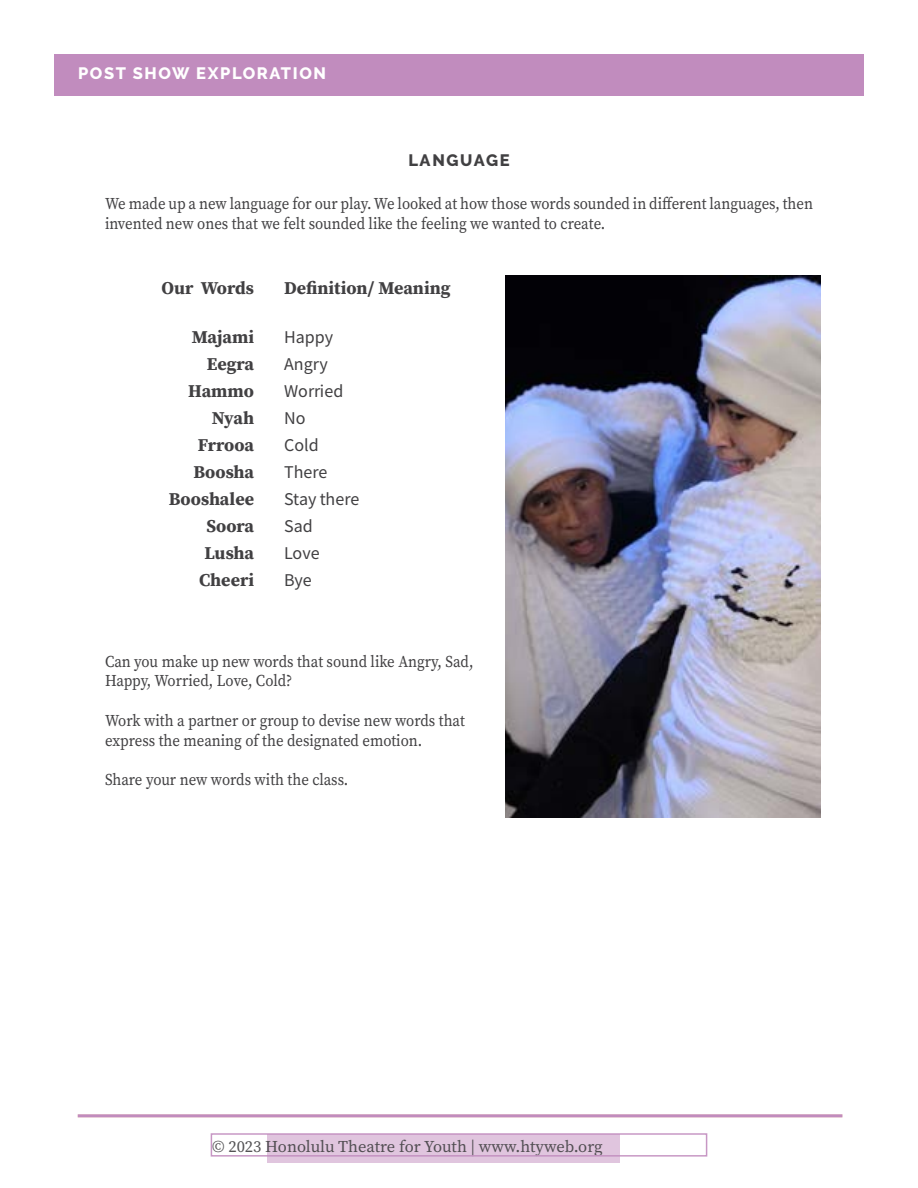
<style>
.page{position:relative;width:918px;height:1188px;background:#fff}
.page>*{position:absolute;margin:0;border:0;box-sizing:border-box;transform-origin:0 0}
.t1{font:700 18px/27px "Source Serif Pro";color:#414042;text-align:right}
.t2{font:18px/27px "Source Sans Variable";color:#414042}
.t3{font:16.5px/19.8px "Source Serif Pro";color:#414042;scale:.9 1}
.t4{font:16.5px "Source Serif Pro";color:#414042}
.t5{font:800 16.5px "Raleway";letter-spacing:.1em;color:#fff}
.t6{font:800 16.5px "Raleway";letter-spacing:.1em;color:#414042}
</style>
<div class="page">
<hr style="left:78px;top:1114px;width:764px;height:3px;background:#c18cbe">
<div style="left:268px;top:1134px;width:352px;height:28px;background:#e0c5de"></div>
<div style="left:211px;top:1133px;width:496px;height:24px;border:2px solid #c18cbe"></div>
<img style="left:506px;top:276px;width:315px;height:541px">
<div style="left:54px;top:54px;width:810px;height:41px;background:#c18cbe"></div>
<p class="t5" style="left:78px;top:63px;width:250px">POST SHOW EXPLORATION</p>
<p class="t6" style="left:408px;top:150px;width:103px">LANGUAGE</p>
<p class="t3" style="left:105px;top:194px;width:788px">We made up a new language for our play. We looked at how those words sounded in different languages, then invented new ones that we felt sounded like the feeling we wanted to create.</p>
<p class="t1" style="left:162px;top:274px;width:94px">Our Words</p>
<p class="t1" style="left:169px;top:323px;width:87px">Majami<br>Eegra<br>Hammo<br>Nyah<br>Frrooa<br>Boosha<br>Booshalee<br>Soora<br>Lusha<br>Cheeri</p>
<p class="t1" style="left:284px;top:274px;width:168px">Definition/ Meaning</p>
<p class="t2" style="left:284px;top:324px;width:77px">Happy<br>Angry<br>Worried<br>No<br>Cold<br>There<br>Stay there<br>Sad<br>Love<br>Bye</p>
<p class="t3" style="left:105px;top:651px;width:411px">Can you make up new words that sound like Angry, Sad,<br>Happy, Worried, Love, Cold?</p>
<p class="t3" style="left:105px;top:711px;width:401px">Work with a partner or group to devise new words that express the meaning of the designated emotion.</p>
<p class="t3" style="left:105px;top:770px;width:272px">Share your new words with the class.</p>
<p class="t4" style="left:212px;top:1135px;width:392px">© 2023 Honolulu Theatre for Youth | www.htyweb.org</p>
</div>
